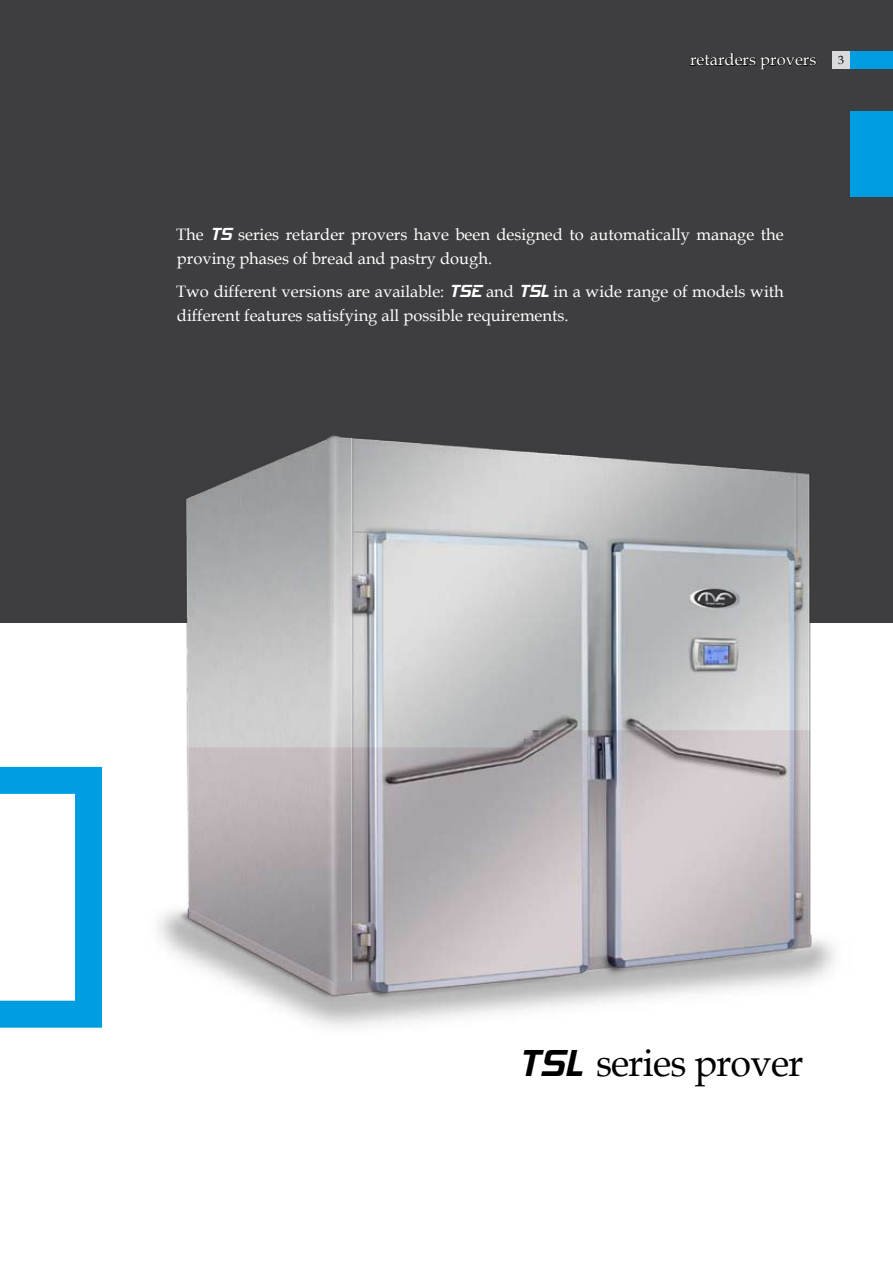
<style>
.page{position:relative;width:893px;height:1263px;background:#fff}
.page>*{position:absolute;margin:0;border:0;box-sizing:border-box;transform-origin:0 0}
.t1{font:39px "Book Antiqua";letter-spacing:-.02em;color:#000}
.t2{font:16.5px/24px "Book Antiqua";color:#fff}
.t3{font:12px "Book Antiqua";color:#000}
.s1{font-family:"Hemi Head 426";font-size:21px}
.s2{font-family:"Hemi Head 426";font-size:45px}
</style>
<div class="page">
<svg style="left:0;top:767px;width:102px;height:261px"></svg>
<div style="left:0;top:0;width:893px;height:622px;background:#3e3d40"></div>
<div style="left:850px;top:51px;width:43px;height:17px;background:#009ee0"></div>
<div style="left:832px;top:51px;width:17px;height:17px;background:#d9dadb"></div>
<img style="left:137px;top:404px;width:720px;height:624px">
<svg style="left:689px;top:52px;width:128px;height:18px;background:#2c2b2d"></svg>
<div style="left:850px;top:112px;width:43px;height:85px;background:#009ee0"></div>
<p class="t2" style="left:690px;top:47px;width:128px">retarders provers</p>
<p class="t3" style="left:838px;top:51px;width:7px">3</p>
<p class="t2" style="left:176px;top:222px;width:609px">The <span class="s1">TS</span> series retarder provers have been designed to automatically manage the proving phases of bread and pastry dough.</p>
<p class="t2" style="left:176px;top:279px;width:609px">Two different versions are available: <span class="s1">TSE</span> and <span class="s1">TSL</span> in a wide range of models with different features satisfying all possible requirements.</p>
<h1 class="t1" style="left:518px;top:1035px;width:287px"><span class="s2">TSL</span> series prover</h1>
</div>
